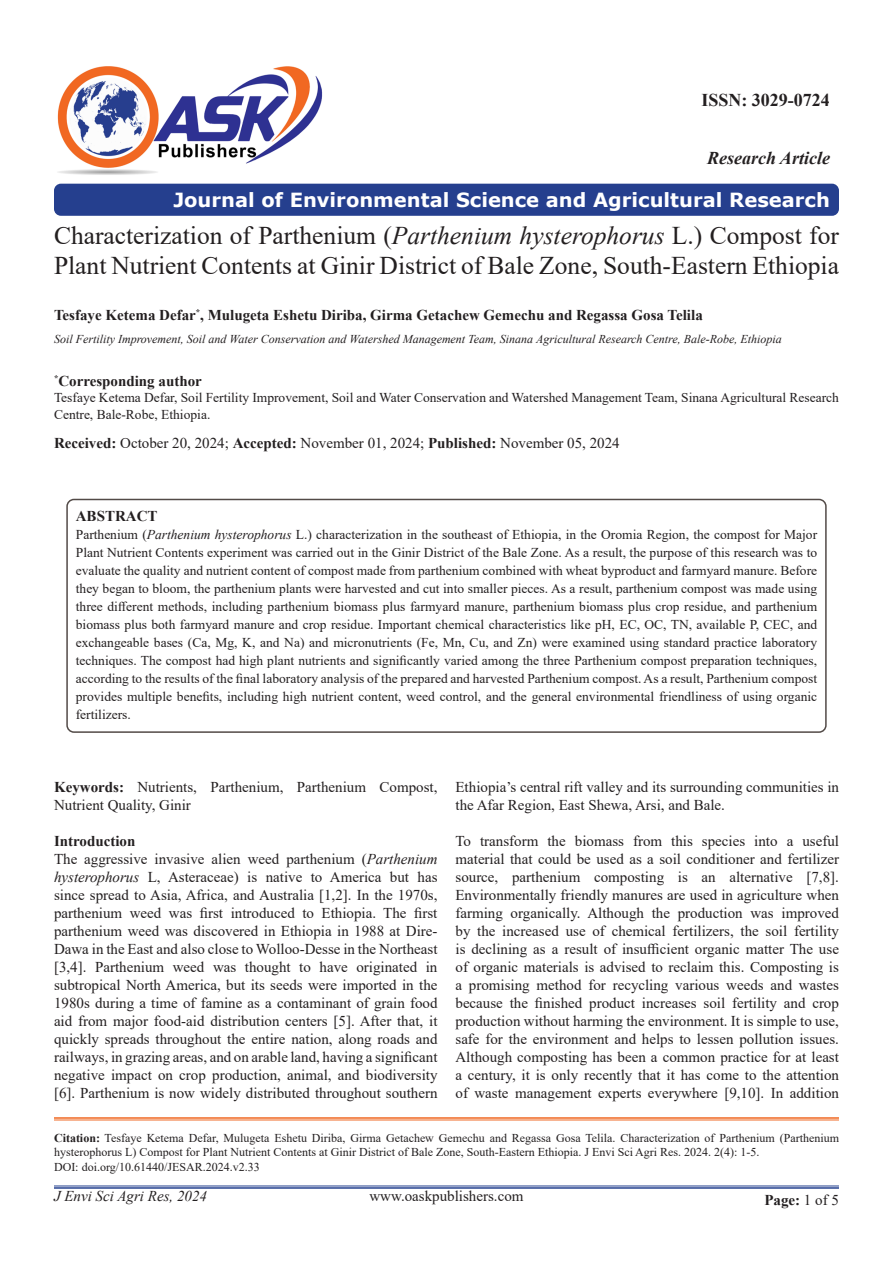
<style>
.page{position:relative;width:893px;height:1263px;background:#fff}
.page>*{position:absolute;margin:0;border:0;box-sizing:border-box;transform-origin:0 0}
.t1{font:25.5px/30.6px "Times New Roman";color:#231f20}
.t2{font:700 19.5px "Verdana";color:#fff}
.t3{font:italic 700 18px "Times New Roman";color:#231f20}
.t4{font:700 18px "Times New Roman";color:#231f20}
.t5{font:15px/18px "Times New Roman";color:#231f20}
.t6{font:700 15px "Times New Roman";color:#231f20}
.t7{font:italic 15px "Times New Roman";color:#231f20}
.t8{font:13.5px/18px "Times New Roman";color:#231f20;text-align:justify}
.t9{font:12px/14.4px "Times New Roman";color:#231f20}
.t10{font:italic 12px "Times New Roman";color:#231f20}
.s1{font-style:italic}
.s2{font-weight:700}
.s3{font-weight:400}
</style>
<div class="page">
<hr style="left:54px;top:1186px;width:785px;height:1px;background:#24418f">
<hr style="left:54px;top:1187px;width:785px;height:2px;background:#24418f">
<div style="left:66px;top:499px;width:761px;height:234px;border:2px solid #524a47;border-radius:7px"></div>
<div style="left:54px;top:184px;width:785px;height:32px;background:#253f8e;border-radius:7px"></div>
<hr style="left:54px;top:1117px;width:785px;height:2px;background:#f06822">
<hr style="left:54px;top:1120px;width:785px;height:1px;background:#f06822">
<img style="left:57px;top:66px;width:266px;height:109px">
<p class="t4" style="left:701px;top:87px;width:130px">ISSN: 3029-0724</p>
<p class="t3" style="left:707px;top:145px;width:124px">Research Article</p>
<p class="t2" style="left:173px;top:186px;width:658px">Journal of Environmental Science and Agricultural Research</p>
<p class="t1" style="left:54px;top:219px;width:786px">Characterization of Parthenium (<span class="s1">Parthenium hysterophorus</span> L.) Compost for<br>Plant Nutrient Contents at Ginir District of Bale Zone, South-Eastern Ethiopia</p>
<p class="t6" style="left:54px;top:304px;width:650px">Tesfaye Ketema Defar<sup>*</sup>, Mulugeta Eshetu Diriba, Girma Getachew Gemechu and Regassa Gosa Telila</p>
<p class="t10" style="left:54px;top:330px;width:729px">Soil Fertility Improvement, Soil and Water Conservation and Watershed Management Team, Sinana Agricultural Research Centre, Bale-Robe, Ethiopia</p>
<p class="t6" style="left:54px;top:370px;width:149px"><sup>*</sup>Corresponding author</p>
<p class="t8" style="left:54px;top:389px;width:786px;line-height:16.2px">Tesfaye Ketema Defar, Soil Fertility Improvement, Soil and Water Conservation and Watershed Management Team, Sinana Agricultural Research<br>Centre, Bale-Robe, Ethiopia.</p>
<p class="t5" style="left:54px;top:433px;width:567px"><span class="s2">Received:</span> October 20, 2024; <span class="s2">Accepted:</span> November 01, 2024; <span class="s2">Published:</span> November 05, 2024</p>
<p class="t6" style="left:76px;top:505px;width:83px">ABSTRACT</p>
<p class="t8" style="left:76px;top:525px;width:743px">Parthenium (<span class="s1">Parthenium hysterophorus</span> L.) characterization in the southeast of Ethiopia, in the Oromia Region, the compost for Major Plant Nutrient Contents experiment was carried out in the Ginir District of the Bale Zone. As a result, the purpose of this research was to evaluate the quality and nutrient content of compost made from parthenium combined with wheat byproduct and farmyard manure. Before they began to bloom, the parthenium plants were harvested and cut into smaller pieces. As a result, parthenium compost was made using three different methods, including parthenium biomass plus farmyard manure, parthenium biomass plus crop residue, and parthenium biomass plus both farmyard manure and crop residue. Important chemical characteristics like pH, EC, OC, TN, available P, CEC, and exchangeable bases (Ca, Mg, K, and Na) and micronutrients (Fe, Mn, Cu, and Zn) were examined using standard practice laboratory techniques. The compost had high plant nutrients and significantly varied among the three Parthenium compost preparation techniques, according to the results of the final laboratory analysis of the prepared and harvested Parthenium compost. As a result, Parthenium compost provides multiple benefits, including high nutrient content, weed control, and the general environmental friendliness of using organic fertilizers.</p>
<p class="t5" style="left:54px;top:778px;width:385px"><span class="s2">Keywords:</span> Nutrients, Parthenium, Parthenium Compost,<br>Nutrient Quality, Ginir</p>
<p class="t6" style="left:54px;top:830px;width:83px">Introduction</p>
<p class="t5" style="left:54px;top:850px;width:385px;text-align:justify">The aggressive invasive alien weed parthenium (<span class="s1">Parthenium hysterophorus</span> L, Asteraceae) is native to America but has since spread to Asia, Africa, and Australia [1,2]. In the 1970s, parthenium weed was first introduced to Ethiopia. The first parthenium weed was discovered in Ethiopia in 1988 at Dire-Dawa in the East and also close to Wolloo-Desse in the Northeast [3,4]. Parthenium weed was thought to have originated in subtropical North America, but its seeds were imported in the 1980s during a time of famine as a contaminant of grain food aid from major food-aid distribution centers [5]. After that, it quickly spreads throughout the entire nation, along roads and railways, in grazing areas, and on arable land, having a significant negative impact on crop production, animal, and biodiversity [6]. Parthenium is now widely distributed throughout southern</p>
<p class="t5" style="left:455px;top:778px;width:385px">Ethiopia’s central rift valley and its surrounding communities in the Afar Region, East Shewa, Arsi, and Bale.</p>
<p class="t5" style="left:455px;top:832px;width:385px;text-align:justify">To transform the biomass from this species into a useful material that could be used as a soil conditioner and fertilizer source, parthenium composting is an alternative [7,8].<br>Environmentally friendly manures are used in agriculture when farming organically. Although the production was improved by the increased use of chemical fertilizers, the soil fertility is declining as a result of insufficient organic matter The use of organic materials is advised to reclaim this. Composting is a promising method for recycling various weeds and wastes because the finished product increases soil fertility and crop production without harming the environment. It is simple to use, safe for the environment and helps to lessen pollution issues.<br>Although composting has been a common practice for at least a century, it is only recently that it has come to the attention of waste management experts everywhere [9,10]. In addition</p>
<p class="t9" style="left:54px;top:1130px;width:786px"><span class="s2">Citation:</span> Tesfaye Ketema Defar, Mulugeta Eshetu Diriba, Girma Getachew Gemechu and Regassa Gosa Telila. Characterization of Parthenium (Parthenium hysterophorus L) Compost for Plant Nutrient Contents at Ginir District of Bale Zone, South-Eastern Ethiopia. J Envi Sci Agri Res. 2024. 2(4): 1-5.</p>
<p class="t9" style="left:54px;top:1159px;width:207px">DOI: doi.org/10.61440/JESAR.2024.v2.33</p>
<p class="t6" style="left:764px;top:1189px;width:76px">Page: <span class="s3">1 of 5</span></p>
<p class="t7" style="left:54px;top:1186px;width:155px">J Envi Sci Agri Res, 2024</p>
<p class="t5" style="left:369px;top:1187px;width:156px">www.oaskpublishers.com</p>
</div>
